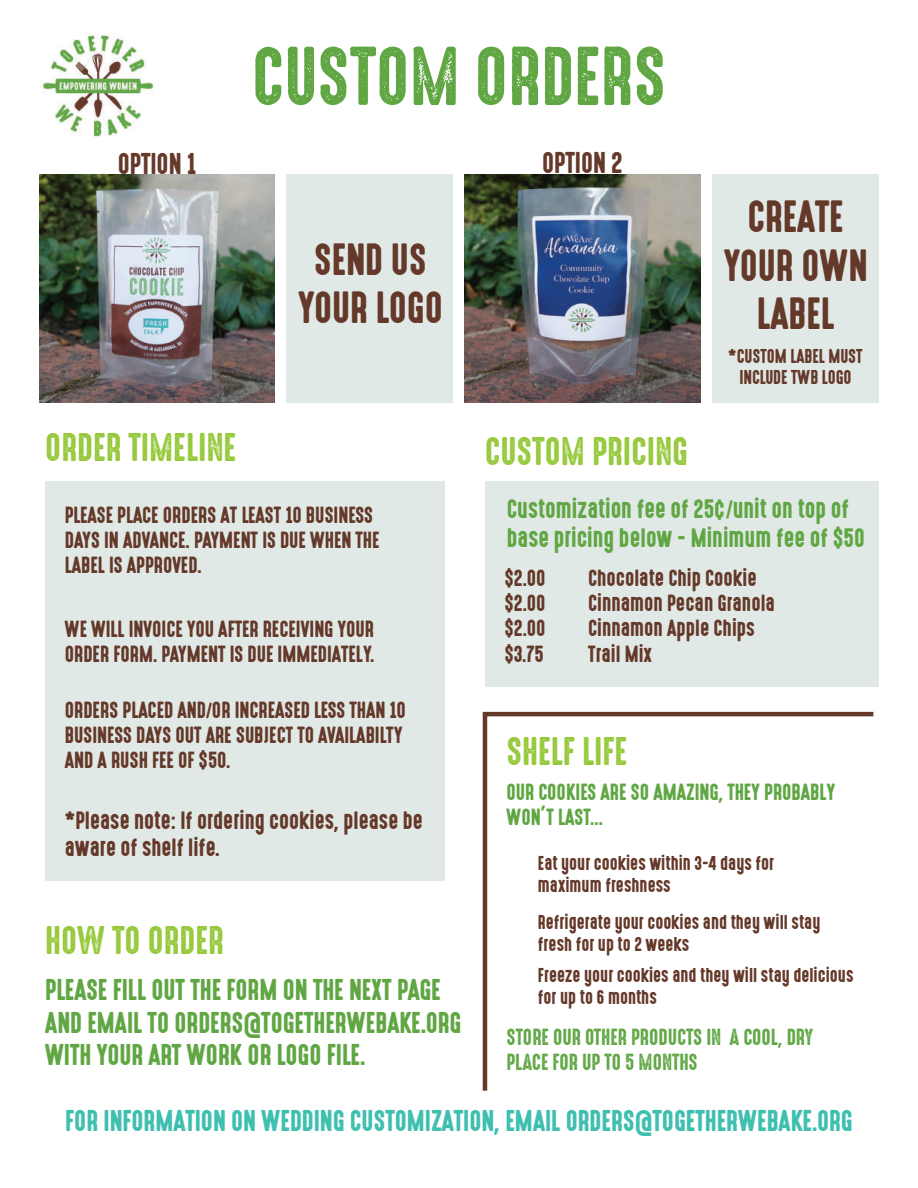
<style>
.page{position:relative;width:918px;height:1188px;background:#fff}
.page>*{position:absolute;margin:0;border:0;box-sizing:border-box;transform-origin:0 0}
.t1{font:75px "High Voltage Rough";color:#60a744}
.t2{font:40.5px/48.6px "High Voltage";color:#65392a;text-align:center}
.t3{font:36px "High Voltage Rough";color:#97c93c}
.t4{font:27px/32.4px "High Voltage";color:#60a744}
.t5{font:27px "High Voltage";color:#3fbfb0}
.t6{font:27px "High Voltage";color:#65392a}
.t7{font:24px/28.8px "High Voltage";color:#60a744}
.t8{font:22.5px/27px "High Voltage";color:#65392a}
.t9{font:21px/25.2px "High Voltage";color:#65392a}
.t10{font:21px/25.2px "High Voltage Rough";color:#60a744}
.t11{font:21px/25.2px "High Voltage";color:#60a744}
.t12{font:18px/21.6px "High Voltage";color:#65392a}
.s1{font-family:"Arial Rounded MT Bold"}
.s2{font-family:"Arial";font-weight:900}
</style>
<div class="page">
<img style="left:39px;top:33px;width:115px;height:104px">
<div style="left:485px;top:481px;width:394px;height:206px;background:#e1e9e6"></div>
<svg style="left:482px;top:711px;width:392px;height:380px"></svg>
<img style="left:39px;top:174px;width:236px;height:229px">
<div style="left:286px;top:174px;width:166px;height:229px;background:#e1e9e6"></div>
<div style="left:712px;top:174px;width:167px;height:229px;background:#e1e9e6"></div>
<img style="left:465px;top:174px;width:235px;height:229px">
<div style="left:45px;top:481px;width:399px;height:399px;background:#e1e9e6"></div>
<h1 class="t1" style="left:252px;top:35px;width:416px">CUSTOM ORDERS</h1>
<p class="t6" style="left:118px;top:149px;width:80px">OPTION 1</p>
<p class="t6" style="left:542px;top:148px;width:82px">OPTION 2</p>
<h3 class="t3" style="left:45px;top:428px;width:192px">ORDER TIMELINE</h3>
<h2 class="t2" style="left:298px;top:236px;width:147px">SEND US<br>YOUR LOGO</h2>
<h3 class="t3" style="left:485px;top:431px;width:204px">CUSTOM PRICING</h3>
<h2 class="t2" style="left:723px;top:194px;width:146px">CREATE<br>YOUR OWN<br>LABEL</h2>
<p class="t12" style="left:728px;top:346px;width:136px;text-align:center">*CUSTOM LABEL MUST<br>INCLUDE TWB LOGO</p>
<p class="t9" style="left:65px;top:503px;width:316px">PLEASE PLACE ORDERS AT LEAST 10 BUSINESS<br>DAYS IN ADVANCE. PAYMENT IS DUE WHEN THE<br>LABEL IS APPROVED.</p>
<p class="t9" style="left:65px;top:617px;width:311px">WE WILL INVOICE YOU AFTER RECEIVING YOUR<br>ORDER FORM. PAYMENT IS DUE IMMEDIATELY.</p>
<p class="t9" style="left:65px;top:698px;width:343px">ORDERS PLACED AND<span class="s1">/</span>OR INCREASED LESS THAN 10<br>BUSINESS DAYS OUT ARE SUBJECT TO AVAILABILTY<br>AND A RUSH FEE OF $50.</p>
<p class="t8" style="left:65px;top:808px;width:360px">*Please note: If ordering cookies, please be aware of shelf life.</p>
<h3 class="t3" style="left:45px;top:920px;width:180px">HOW TO ORDER</h3>
<p class="t4" style="left:45px;top:975px;width:418px">PLEASE FILL OUT THE FORM ON THE NEXT PAGE<br>AND EMAIL TO ORDERS@TOGETHERWEBAKE.ORG<br>WITH YOUR ART WORK OR LOGO FILE.</p>
<p class="t7" style="left:507px;top:495px;width:360px">Customization fee of 25¢<span class="s2">/</span>unit on top of base pricing below - Minimum fee of $50</p>
<p class="t9" style="left:504px;top:566px;width:43px;text-align:justify">$2.00 $2.00 $2.00 $3.75</p>
<p class="t9" style="left:588px;top:566px;width:188px">Chocolate Chip Cookie<br>Cinnamon Pecan Granola<br>Cinnamon Apple Chips<br>Trail Mix</p>
<h3 class="t3" style="left:506px;top:732px;width:122px">SHELF LIFE</h3>
<p class="t11" style="left:506px;top:780px;width:330px">OUR COOKIES ARE SO AMAZING, THEY PROBABLY<br>WON’T LAST...</p>
<p class="t12" style="left:538px;top:853px;width:238px">Eat your cookies within 3-4 days for maximum freshness</p>
<p class="t12" style="left:538px;top:912px;width:284px">Refrigerate your cookies and they will stay fresh for up to 2 weeks</p>
<p class="t12" style="left:538px;top:965px;width:317px">Freeze your cookies and they will stay delicious for up to 6 months</p>
<p class="t10" style="left:506px;top:1025px;width:308px">STORE OUR OTHER PRODUCTS IN A COOL, DRY<br>PLACE FOR UP TO 5 MONTHS</p>
<p class="t5" style="left:65px;top:1106px;width:789px">FOR INFORMATION ON WEDDING CUSTOMIZATION, EMAIL ORDERS@TOGETHERWEBAKE.ORG</p>
</div>
